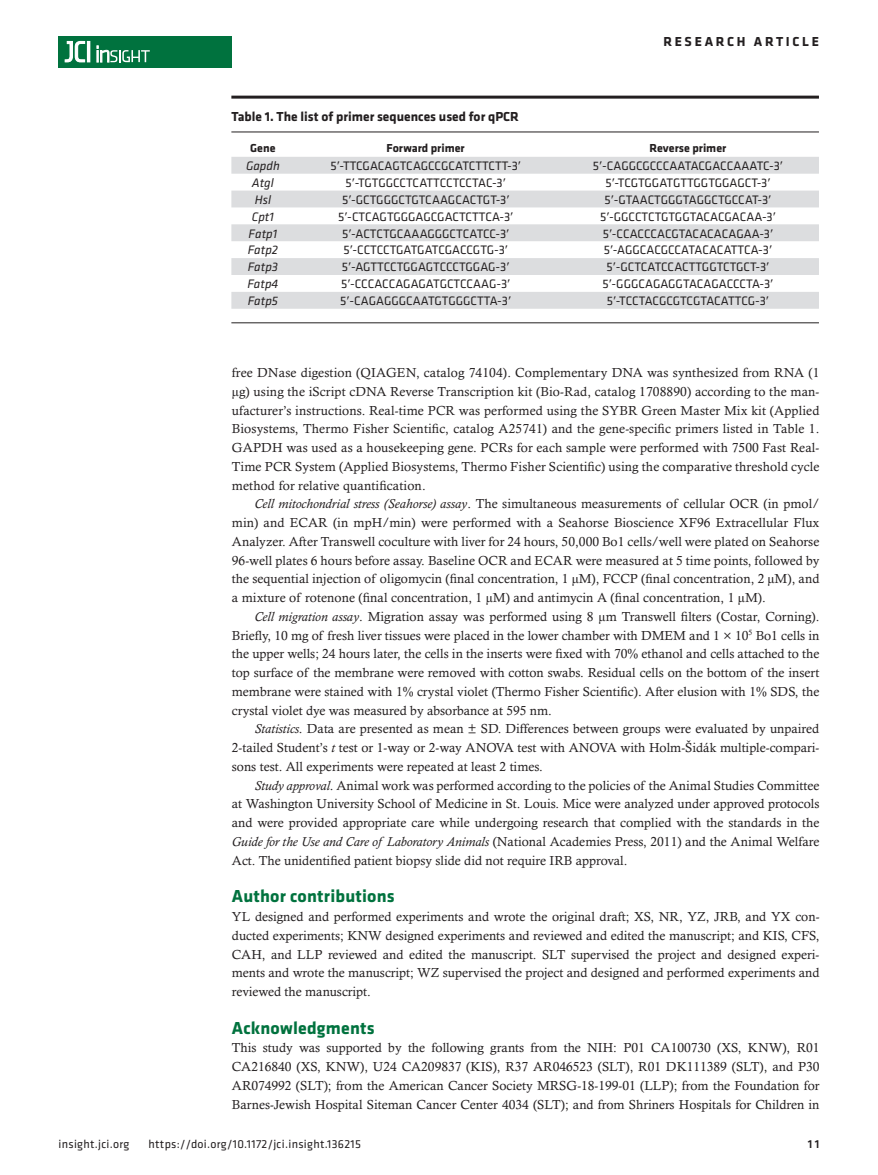
<style>
.page{position:relative;width:878px;height:1175px;background:#fff}
.page>*{position:absolute;margin:0;border:0;box-sizing:border-box;transform-origin:0 0}
.t1{font:700 18px "Klavika";letter-spacing:.01em;color:#00723e}
.t2{font:700 13.5px "Klavika Basic";color:#231f20}
.t3{font:700 13.5px "Klavika Basic";letter-spacing:.2em;color:#231f20}
.t4{font:13.2px/18.8px "Calisto MT Std";color:#231f20;text-align:justify}
.t5{font:12.75px "Klavika";color:#231f20}
.t6{font:italic 12.75px "Klavika";color:#231f20}
.t7{font:12px "Klavika Basic";letter-spacing:.025em;color:#231f20}
.t8{font:700 12px "Klavika";color:#231f20}
.t9{font:500 12px "Klavika Basic";color:#231f20}
.s1{font-family:"Times New Roman"}
.s2{font-style:italic}
</style>
<div class="page">
<div style="left:59px;top:36px;width:173px;height:31px;background:#00723e"></div>
<hr style="left:87px;top:41px;width:3px;height:21px;background:#fff">
<svg style="left:64px;top:41px;width:21px;height:22px"></svg>
<svg style="left:97px;top:46px;width:53px;height:16px"></svg>
<hr style="left:231px;top:96px;width:588px;height:3px;background:#231f20">
<hr style="left:231px;top:132px;width:588px;height:1px;background:#231f20">
<hr style="left:231px;top:322px;width:588px;height:1px;background:#231f20">
<svg style="left:231px;top:157px;width:588px;height:152px;fill:#dcdddf"></svg>
<p class="t3" style="left:663px;top:32px;width:157px">RESEARCH ARTICLE</p>
<p class="t2" style="left:231px;top:107px;width:289px">Table 1. The list of primer sequences used for qPCR</p>
<p class="t8" style="left:250px;top:139px;width:27px">Gene</p>
<p class="t8" style="left:386px;top:139px;width:80px">Forward primer</p>
<p class="t8" style="left:649px;top:139px;width:78px">Reverse primer</p>
<p class="t6" style="left:246px;top:158px;width:35px">Gapdh</p>
<p class="t5" style="left:330px;top:157px;width:192px">5<span class="s1">′</span>-TTCGACAGTCAGCCGCATCTTCTT-3<span class="s1">′</span></p>
<p class="t5" style="left:593px;top:157px;width:191px">5<span class="s1">′</span>-CAGGCGCCCAATACGACCAAATC-3<span class="s1">′</span></p>
<p class="t6" style="left:252px;top:175px;width:24px">Atgl</p>
<p class="t5" style="left:345px;top:174px;width:161px">5<span class="s1">′</span>-TGTGGCCTCATTCCTCCTAC-3<span class="s1">′</span></p>
<p class="t5" style="left:605px;top:174px;width:166px">5<span class="s1">′</span>-TCGTGGATGTTGGTGGAGCT-3<span class="s1">′</span></p>
<p class="t6" style="left:255px;top:191px;width:18px">Hsl</p>
<p class="t5" style="left:342px;top:191px;width:169px">5<span class="s1">′</span>-GCTGGGCTGTCAAGCACTGT-3<span class="s1">′</span></p>
<p class="t5" style="left:604px;top:191px;width:168px">5<span class="s1">′</span>-GTAACTGGGTAGGCTGCCAT-3<span class="s1">′</span></p>
<p class="t6" style="left:252px;top:208px;width:24px">Cpt1</p>
<p class="t5" style="left:338px;top:208px;width:176px">5<span class="s1">′</span>-CTCAGTGGGAGCGACTCTTCA-3<span class="s1">′</span></p>
<p class="t5" style="left:600px;top:208px;width:177px">5<span class="s1">′</span>-GGCCTCTGTGGTACACGACAA-3<span class="s1">′</span></p>
<p class="t6" style="left:248px;top:225px;width:30px">Fatp1</p>
<p class="t5" style="left:342px;top:225px;width:168px">5<span class="s1">′</span>-ACTCTGCAAAGGGCTCATCC-3<span class="s1">′</span></p>
<p class="t5" style="left:602px;top:225px;width:171px">5<span class="s1">′</span>-CCACCCACGTACACACAGAA-3<span class="s1">′</span></p>
<p class="t6" style="left:248px;top:242px;width:32px">Fatp2</p>
<p class="t5" style="left:343px;top:242px;width:166px">5<span class="s1">′</span>-CCTCCTGATGATCGACCGTG-3<span class="s1">′</span></p>
<p class="t5" style="left:603px;top:242px;width:169px">5<span class="s1">′</span>-AGGCACGCCATACACATTCA-3<span class="s1">′</span></p>
<p class="t6" style="left:248px;top:259px;width:32px">Fatp3</p>
<p class="t5" style="left:342px;top:259px;width:169px">5<span class="s1">′</span>-AGTTCCTGGAGTCCCTGGAG-3<span class="s1">′</span></p>
<p class="t5" style="left:606px;top:259px;width:164px">5<span class="s1">′</span>-GCTCATCCACTTGGTCTGCT-3<span class="s1">′</span></p>
<p class="t6" style="left:247px;top:276px;width:32px">Fatp4</p>
<p class="t5" style="left:341px;top:276px;width:170px">5<span class="s1">′</span>-CCCACCAGAGATGCTCCAAG-3<span class="s1">′</span></p>
<p class="t5" style="left:602px;top:276px;width:172px">5<span class="s1">′</span>-GGGCAGAGGTACAGACCCTA-3<span class="s1">′</span></p>
<p class="t6" style="left:248px;top:293px;width:32px">Fatp5</p>
<p class="t5" style="left:340px;top:292px;width:172px">5<span class="s1">′</span>-CAGAGGGCAATGTGGGCTTA-3<span class="s1">′</span></p>
<p class="t5" style="left:606px;top:292px;width:163px">5<span class="s1">′</span>-TCCTACGCGTCGTACATTCG-3<span class="s1">′</span></p>
<p class="t4" style="left:232px;top:363px;width:589px">free DNase digestion (QIAGEN, catalog 74104). Complementary DNA was synthesized from RNA (1 <span class="s1">μ</span>g) using the iScript cDNA Reverse Transcription kit (Bio-Rad, catalog 1708890) according to the man&shy;ufacturer’s instructions. Real-time PCR was performed using the SYBR Green Master Mix kit (Applied Biosystems, Thermo Fisher Scientific, catalog A25741) and the gene-specific primers listed in Table 1.<br>GAPDH was used as a housekeeping gene. PCRs for each sample were performed with 7500 Fast Real-Time PCR System (Applied Biosystems, Thermo Fisher Scientific) using the comparative threshold cycle method for relative quantification.</p>
<p class="t4" style="left:232px;top:494px;width:589px;text-indent:22px"><span class="s2">Cell mitochondrial stress (Seahorse) assay</span>. The simultaneous measurements of cellular OCR (in pmol/ min) and ECAR (in mpH/min) were performed with a Seahorse Bioscience XF96 Extracellular Flux Analyzer. After Transwell coculture with liver for 24 hours, 50,000 Bo1 cells/well were plated on Seahorse 96-well plates 6 hours before assay. Baseline OCR and ECAR were measured at 5 time points, followed by the sequential injection of oligomycin (final concentration, 1 <span class="s1">μ</span>M), FCCP (final concentration, 2 <span class="s1">μ</span>M), and a mixture of rotenone (final concentration, 1 <span class="s1">μ</span>M) and antimycin A (final concentration, 1 <span class="s1">μ</span>M).</p>
<p class="t4" style="left:232px;top:607px;width:589px;text-indent:23px"><span class="s2">Cell migration assay</span>. Migration assay was performed using 8 <span class="s1">μ</span>m Transwell filters (Costar, Corning).<br>Briefly, 10 mg of fresh liver tissues were placed in the lower chamber with DMEM and 1 × 10<sup>5</sup> Bo1 cells in the upper wells; 24 hours later, the cells in the inserts were fixed with 70% ethanol and cells attached to the top surface of the membrane were removed with cotton swabs. Residual cells on the bottom of the insert membrane were stained with 1% crystal violet (Thermo Fisher Scientific). After elusion with 1% SDS, the crystal violet dye was measured by absorbance at 595 nm.</p>
<p class="t4" style="left:232px;top:719px;width:589px;text-indent:22px"><span class="s2">Statistics</span>. Data are presented as mean ± SD. Differences between groups were evaluated by unpaired 2-tailed Student’s <span class="s2">t</span> test or 1-way or 2-way ANOVA test with ANOVA with Holm-Šidák multiple-compari&shy;sons test. All experiments were repeated at least 2 times.</p>
<p class="t4" style="left:232px;top:776px;width:589px;text-indent:22px"><span class="s2">Study approval</span>. Animal work was performed according to the policies of the Animal Studies Committee at Washington University School of Medicine in St. Louis. Mice were analyzed under approved protocols and were provided appropriate care while undergoing research that complied with the standards in the <span class="s2">Guide for the Use and Care of Laboratory Animals</span> (National Academies Press, 2011) and the Animal Welfare Act. The unidentified patient biopsy slide did not require IRB approval.</p>
<h1 class="t1" style="left:232px;top:883px;width:164px">Author contributions</h1>
<p class="t4" style="left:232px;top:907px;width:589px">YL designed and performed experiments and wrote the original draft; XS, NR, YZ, JRB, and YX con&shy;ducted experiments; KNW designed experiments and reviewed and edited the manuscript; and KIS, CFS, CAH, and LLP reviewed and edited the manuscript. SLT supervised the project and designed experi&shy;ments and wrote the manuscript; WZ supervised the project and designed and performed experiments and reviewed the manuscript.</p>
<h1 class="t1" style="left:232px;top:1014px;width:144px">Acknowledgments</h1>
<p class="t4" style="left:232px;top:1038px;width:589px">This study was supported by the following grants from the NIH: P01 CA100730 (XS, KNW), R01<br>CA216840 (XS, KNW), U24 CA209837 (KIS), R37 AR046523 (SLT), R01 DK111389 (SLT), and P30<br>AR074992 (SLT); from the American Cancer Society MRSG-18-199-01 (LLP); from the Foundation for Barnes-Jewish Hospital Siteman Cancer Center 4034 (SLT); and from Shriners Hospitals for Children in</p>
<p class="t7" style="left:58px;top:1135px;width:72px">insight.jci.org</p>
<p class="t7" style="left:148px;top:1135px;width:214px">https://doi.org/10.1172/jci.insight.136215</p>
<p class="t9" style="left:807px;top:1135px;width:13px">11</p>
</div>
